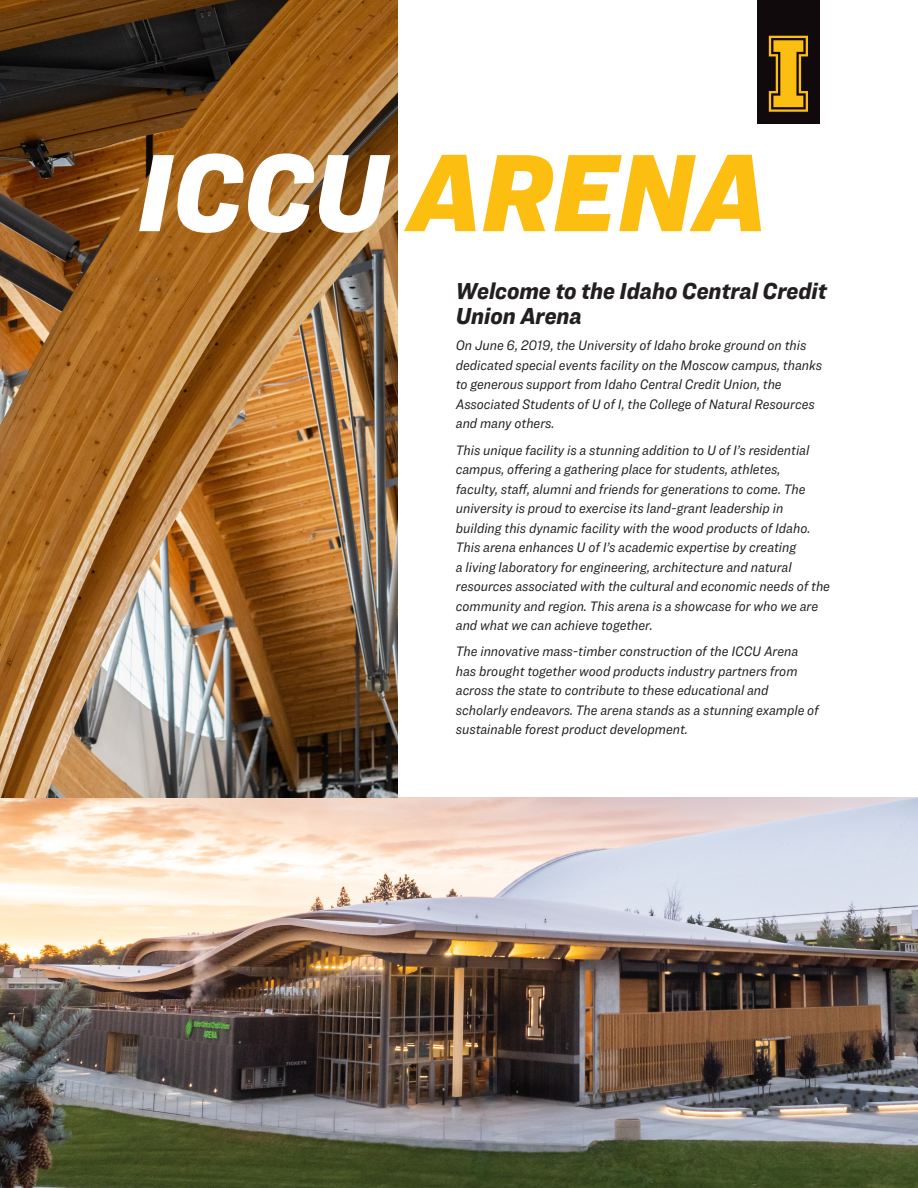
<style>
.page{position:relative;width:918px;height:1188px;background:#fff}
.page>*{position:absolute;margin:0;border:0;box-sizing:border-box;transform-origin:0 0}
.t1{font:italic 900 114.15px "Ringside Narrow";color:#fdbe12}
.body{font:italic 900 24px/25.5px "Ringside Narrow";color:#231f20}
.body-2{font:italic 14.25px/19.5px "Ringside Narrow";color:#231f20}
.s1{color:#fff}
</style>
<div class="page">
<img style="left:0;top:797px;width:918px;height:391px">
<img style="left:0;top:0;width:398px;height:797px">
<div style="left:757px;top:0;width:62px;height:123px;background:#110a0c"></div>
<svg style="left:769px;top:36px;width:39px;height:76px"></svg>
<p class="t1" style="left:137px;top:108px;width:631px"><span class="s1">ICCU</span> ARENA</p>
<p class="body" style="left:456px;top:277px;width:373px">Welcome to the Idaho Central Credit<br>Union Arena</p>
<p class="body-2" style="left:456px;top:336px;width:368px">On June 6, 2019, the University of Idaho broke ground on this dedicated special events facility on the Moscow campus, thanks to generous support from Idaho Central Credit Union, the Associated Students of U of I, the College of Natural Resources and many others.</p>
<p class="body-2" style="left:456px;top:440px;width:376px">This unique facility is a stunning addition to U of I’s residential campus, offering a gathering place for students, athletes,<br>faculty, staff, alumni and friends for generations to come. The university is proud to exercise its land-grant leadership in building this dynamic facility with the wood products of Idaho.<br>This arena enhances U of I’s academic expertise by creating<br>a living laboratory for engineering, architecture and natural resources associated with the cultural and economic needs of the community and region. This arena is a showcase for who we are and what we can achieve together.</p>
<p class="body-2" style="left:456px;top:642px;width:364px">The innovative mass-timber construction of the ICCU Arena has brought together wood products industry partners from across the state to contribute to these educational and scholarly endeavors. The arena stands as a stunning example of sustainable forest product development.</p>
</div>
